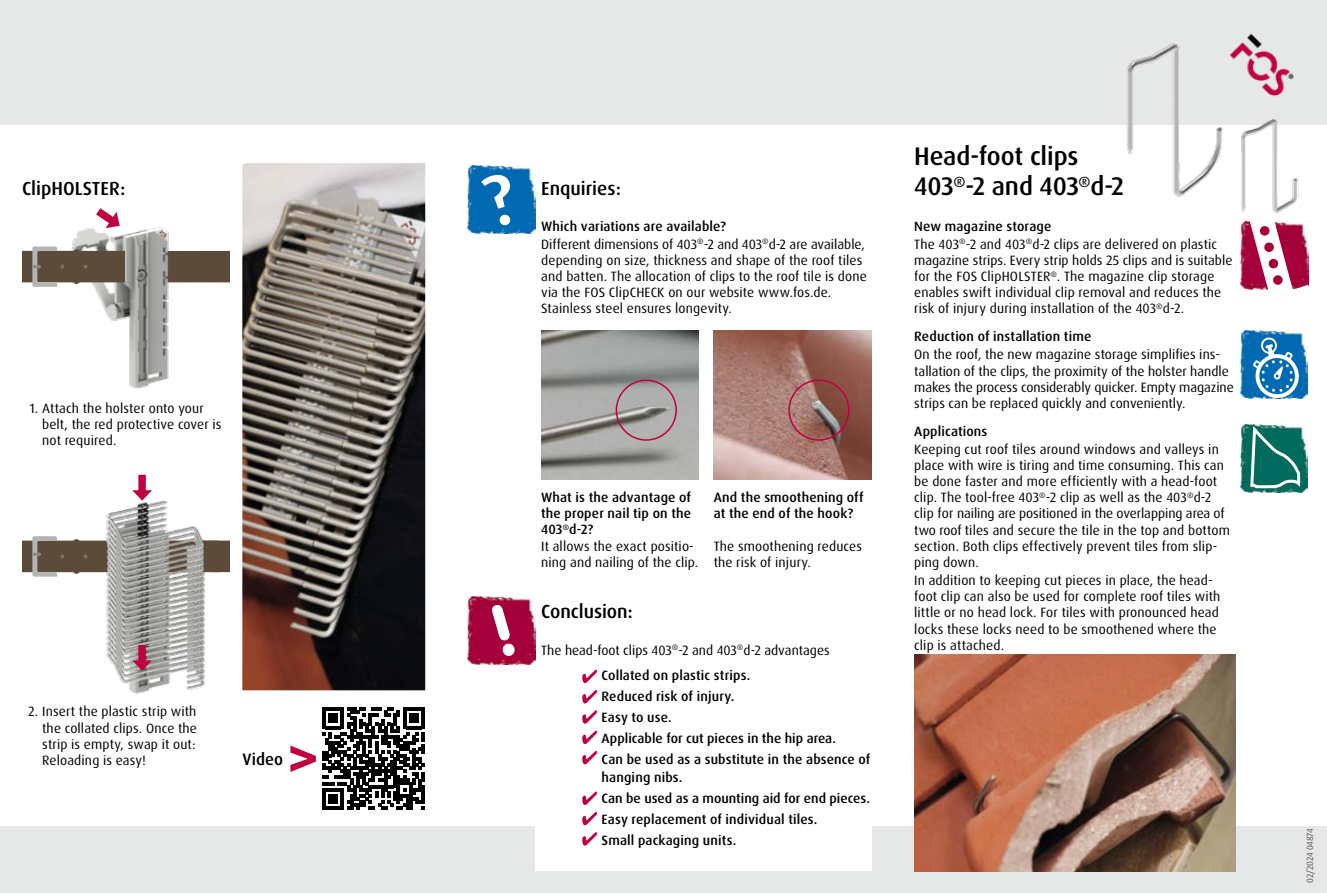
<style>
.page{position:relative;width:1327px;height:893px;background:#fff}
.page>*{position:absolute;margin:0;border:0;box-sizing:border-box;transform-origin:0 0}
.t1{font:700 60px "Dax OT";color:#c10044}
.t2{font:500 25.5px/30.6px "Dax OT";letter-spacing:-.005em;color:#000}
.t3{font:500 18.9px "Dax OT";color:#000}
.t4{font:500 16.5px "Dax OT";letter-spacing:.005em;color:#000}
.t5{font:13.5px/16.2px "Dax OT";letter-spacing:.01em;color:#000}
.t6{font:500 13.5px/21px "Dax OT";letter-spacing:.01em;color:#000}
.t7{font:9px "Dax OT";letter-spacing:-.025em;color:#58585a}
.s1{font-weight:500}
.s2{font-weight:400}
</style>
<div class="page">
<img style="left:541px;top:331px;width:157px;height:149px">
<div style="left:0;top:826px;width:1327px;height:67px;background:#e6e7e7"></div>
<div style="left:535px;top:808px;width:336px;height:63px;background:#fff"></div>
<img style="left:106px;top:500px;width:99px;height:194px">
<div style="left:0;top:0;width:1327px;height:125px;background:#e6e7e7"></div>
<img style="left:468px;top:166px;width:67px;height:68px">
<svg style="left:481px;top:173px;width:30px;height:53px"></svg>
<svg style="left:1240px;top:221px;width:67px;height:68px"></svg>
<img style="left:1123px;top:42px;width:100px;height:155px">
<img style="left:1241px;top:136px;width:57px;height:77px">
<img style="left:68px;top:227px;width:105px;height:162px">
<div style="left:6px;top:251px;width:119px;height:31px;background:#5d4b3a"></div>
<svg style="left:32px;top:246px;width:32px;height:41px"></svg>
<div style="left:73px;top:249px;width:7px;height:35px;background:#5d4b3a;border-radius:4px"></div>
<svg style="left:152px;top:250px;width:78px;height:32px;background:#6e6052"></svg>
<svg style="left:132px;top:645px;width:20px;height:26px"></svg>
<svg style="left:132px;top:475px;width:20px;height:26px"></svg>
<svg style="left:96px;top:208px;width:24px;height:20px"></svg>
<svg style="left:22px;top:536px;width:208px;height:41px;background:#8d867d"></svg>
<div style="left:0;top:225px;width:21px;height:400px;background:#fff"></div>
<img style="left:1240px;top:331px;width:67px;height:68px">
<svg style="left:1253px;top:337px;width:45px;height:61px"></svg>
<img style="left:1191px;top:25px;width:111px;height:111px">
<img style="left:1240px;top:425px;width:67px;height:68px">
<svg style="left:1249px;top:426px;width:52px;height:67px;background:#2f8479"></svg>
<img style="left:914px;top:654px;width:321px;height:218px">
<img style="left:242px;top:163px;width:183px;height:527px">
<img style="left:713px;top:331px;width:158px;height:149px">
<div style="left:615px;top:379px;width:62px;height:62px;border:2px solid #c10044;border-radius:50%"></div>
<div style="left:788px;top:379px;width:61px;height:62px;border:2px solid #c10044;border-radius:50%"></div>
<svg style="left:582px;top:670px;width:15px;height:13px"></svg>
<svg style="left:582px;top:690px;width:15px;height:13px"></svg>
<svg style="left:582px;top:812px;width:15px;height:13px"></svg>
<svg style="left:582px;top:710px;width:15px;height:14px"></svg>
<svg style="left:582px;top:731px;width:15px;height:13px"></svg>
<svg style="left:582px;top:791px;width:15px;height:14px"></svg>
<svg style="left:582px;top:751px;width:15px;height:13px"></svg>
<img style="left:468px;top:597px;width:67px;height:68px">
<svg style="left:492px;top:605px;width:23px;height:51px"></svg>
<svg style="left:582px;top:832px;width:15px;height:14px"></svg>
<svg style="left:322px;top:707px;width:103px;height:103px"></svg>
<h3 class="t3" style="left:22px;top:176px;width:105px">ClipHOLSTER:</h3>
<p class="t5" style="left:42px;top:400px;width:181px;text-indent:-13px">1. Attach the holster onto your belt, the red protective cover is not required.</p>
<p class="t5" style="left:42px;top:704px;width:156px;text-align:justify;text-indent:-14px">2. Insert the plastic strip with the collated clips. Once the strip is empty, swap it out:<br>Reloading is easy!</p>
<p class="t4" style="left:243px;top:748px;width:42px">Video</p>
<h1 class="t1" style="left:287px;top:719px;width:33px">&gt;</h1>
<h3 class="t3" style="left:541px;top:176px;width:81px">Enquiries:</h3>
<p class="t5" style="left:541px;top:217px;width:325px;line-height:18px"><span class="s1">Which variations are available?<br></span>Different dimensions of 403<sup>®</sup>-2 and 403<sup>®</sup>d-2 are available,</p>
<p class="t5" style="left:541px;top:252px;width:327px">depending on size, thickness and shape of the roof tiles and batten. The allocation of clips to the roof tile is done via the FOS ClipCHECK on our website www.fos.de.<br>Stainless steel ensures longevity.</p>
<p class="t6" style="left:541px;top:489px;width:159px;line-height:16.2px">What is the advantage of the proper nail tip on the<br>403<sup>®</sup>d-2?<br><span class="s2">It allows the exact positio&shy;ning and nailing of the clip.</span></p>
<p class="t6" style="left:713px;top:489px;width:151px;line-height:16.2px">And the smoothening off at the end of the hook?</p>
<p class="t5" style="left:713px;top:538px;width:150px">The smoothening reduces the risk of injury.</p>
<h3 class="t3" style="left:541px;top:599px;width:93px">Conclusion:</h3>
<p class="t5" style="left:601px;top:637px;width:230px;line-height:25.5px;text-indent:-60px">The head-foot clips 403<sup>®</sup>-2 and 403<sup>®</sup>d-2 advantages<br><span class="s1">Collated on plastic strips.</span></p>
<p class="t6" style="left:601px;top:686px;width:270px">Reduced risk of injury.<br>Easy to use.<br>Applicable for cut pieces in the hip area.<br>Can be used as a substitute in the absence of</p>
<p class="t6" style="left:601px;top:767px;width:270px">hanging nibs.<br>Can be used as a mounting aid for end pieces.<br>Easy replacement of individual tiles.<br>Small packaging units.</p>
<h2 class="t2" style="left:914px;top:141px;width:211px">Head-foot clips<br>403<sup>®</sup>-2 and 403<sup>®</sup>d-2</h2>
<p class="t5" style="left:914px;top:217px;width:304px;line-height:18px"><span class="s1">New magazine storage<br></span>The 403<sup>®</sup>-2 and 403<sup>®</sup>d-2 clips are delivered on plastic</p>
<p class="t5" style="left:914px;top:252px;width:320px">magazine strips. Every strip holds 25 clips and is suitable for the FOS ClipHOLSTER<sup>®</sup>. The magazine clip storage enables swift individual clip removal and reduces the risk of injury during installation of the 403<sup>®</sup>d-2.</p>
<p class="t6" style="left:914px;top:326px;width:179px">Reduction of installation time</p>
<p class="t5" style="left:914px;top:347px;width:321px">On the roof, the new magazine storage simplifies ins&shy;tallation of the clips, the proximity of the holster handle makes the process considerably quicker. Empty magazine strips can be replaced quickly and conveniently.</p>
<p class="t6" style="left:914px;top:420px;width:75px">Applications</p>
<p class="t5" style="left:914px;top:441px;width:317px">Keeping cut roof tiles around windows and valleys in place with wire is tiring and time consuming. This can be done faster and more efficiently with a head-foot clip. The tool-free 403<sup>®</sup>-2 clip as well as the 403<sup>®</sup>d-2 clip for nailing are positioned in the overlapping area of two roof tiles and secure the tile in the top and bottom section. Both clips effectively prevent tiles from slip&shy;ping down.</p>
<p class="t5" style="left:914px;top:572px;width:308px">In addition to keeping cut pieces in place, the head&shy;foot clip can also be used for complete roof tiles with little or no head lock. For tiles with pronounced head locks these locks need to be smoothened where the clip is attached.</p>
<p class="t7" style="left:1304px;top:883px;width:56px;rotate:-90deg">02/2024 04874</p>
</div>
